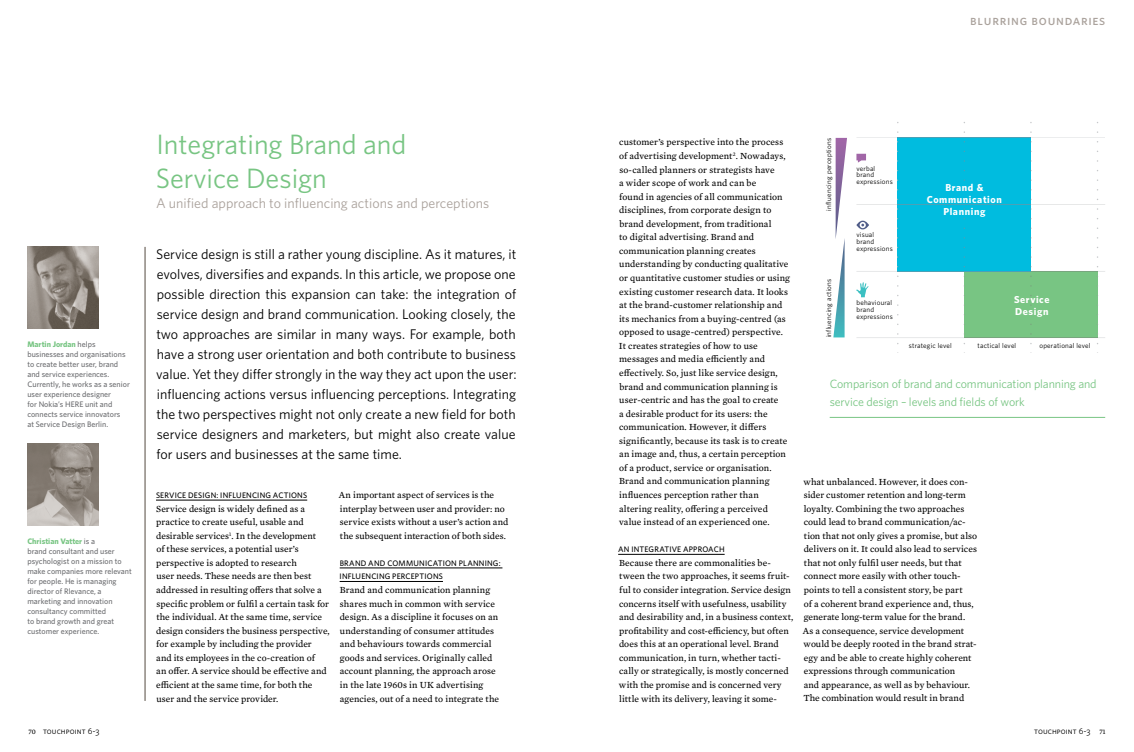
<style>
.page{position:relative;width:1134px;height:752px;background:#fff}
.page>*{position:absolute;margin:0;border:0;box-sizing:border-box;transform-origin:0 0}
.t1{font:28px/33.6px "Whitney";color:#78c583}
.t2{font:14px/20px "Whitney";color:#000;text-align:justify}
.t3{font:14px "Whitney";color:#aaa29c}
.t4{font:14px "Whitney Medium SC";letter-spacing:.05em;color:#aaa29c}
.t5{font:12px/18px "Whitney";letter-spacing:-.01em;color:#78c583}
.t6{font:700 10.1px/12.1px "Whitney";letter-spacing:.06em;color:#fff}
.t7{font:9.5px/13.5px "Mercury Text G3";letter-spacing:.005em;color:#000}
.t8{font:8.6px "Whitney Book SC";letter-spacing:.01em;color:#000}
.t9{font:500 8px/10px "Whitney";color:#6d6e71}
.t10{font:8px/13.6px "Whitney Medium SC";letter-spacing:.025em;color:#000}
.t11{font:7.1px/6.9px "Whitney";letter-spacing:.025em;color:#000}
.s1{font-weight:700;color:#78c583}
.s2{font-family:"Mercury Text G3";font-size:7px}
</style>
<div class="page">
<hr style="left:145px;top:247px;width:1px;height:453px;background:#534a40">
<hr style="left:618px;top:554px;width:107px;height:1px;background:#000">
<img style="left:27px;top:247px;width:71px;height:81px">
<img style="left:27px;top:443px;width:71px;height:82px">
<hr style="left:156px;top:499px;width:151px;height:1px;background:#000">
<hr style="left:340px;top:567px;width:162px;height:1px;background:#000">
<hr style="left:340px;top:581px;width:103px;height:1px;background:#000">
<hr style="left:830px;top:417px;width:275px;height:1px;background:#78c583">
<div style="left:964px;top:271px;width:133px;height:66px;background:#78c583"></div>
<div style="left:898px;top:138px;width:133px;height:133px;background:#00bcdf"></div>
<svg style="left:856px;top:220px;width:13px;height:9px"></svg>
<svg style="left:856px;top:154px;width:10px;height:8px"></svg>
<svg style="left:833px;top:138px;width:14px;height:199px"></svg>
<svg style="left:857px;top:131px;width:248px;height:11px"></svg>
<hr style="left:898px;top:138px;width:133px;height:1px;background:#4aa1b7">
<svg style="left:856px;top:266px;width:249px;height:31px"></svg>
<hr style="left:964px;top:271px;width:133px;height:1px;background:#78a67e">
<hr style="left:898px;top:271px;width:133px;height:1px;background:#4aa1b7">
<svg style="left:856px;top:333px;width:249px;height:11px"></svg>
<hr style="left:964px;top:337px;width:133px;height:1px;background:#78a67e">
<hr style="left:1031px;top:204px;width:74px;height:1px;background:#c6c8ca">
<hr style="left:856px;top:204px;width:42px;height:1px;background:#c6c8ca">
<hr style="left:898px;top:204px;width:133px;height:1px;background:#4aa1b7">
<p class="t9" style="left:27px;top:338px;width:104px"><span class="s1">Martin Jordan</span> helps businesses and organisations to create better user, brand and service experiences.<br>Currently, he works as a senior user experience designer<br>for Nokia’s HERE unit and connects service innovators<br>at Service Design Berlin.</p>
<p class="t9" style="left:27px;top:535px;width:106px"><span class="s1">Christian Vatter</span> is a<br>brand consultant and user psychologist on a mission to make companies more relevant for people. He is managing director of Rlevance, a marketing and innovation consultancy committed<br>to brand growth and great customer experience.</p>
<h1 class="t1" style="left:156px;top:127px;width:252px">Integrating Brand and<br>Service Design</h1>
<h2 class="t3" style="left:156px;top:194px;width:335px">A unified approach to influencing actions and perceptions</h2>
<p class="t2" style="left:156px;top:243px;width:362px">Service design is still a rather young discipline. As it matures, it evolves, diversifies and expands. In this article, we propose one possible direction this expansion can take: the integration of service design and brand communication. Looking closely, the two approaches are similar in many ways. For example, both have a strong user orientation and both contribute to business value. Yet they differ strongly in the way they act upon the user: influencing actions versus influencing perceptions. Integrating the two perspectives might not only create a new field for both service designers and marketers, but might also create value for users and businesses at the same time.</p>
<p class="t10" style="left:156px;top:488px;width:153px">SERVICE DESIGN: INFLUENCING ACTIONS</p>
<p class="t7" style="left:156px;top:501px;width:175px">Service design is widely defined as a practice to create useful, usable and desirable services<sup>1</sup>. In the development<br>of these services, a potential user’s perspective is adopted to research<br>user needs. These needs are then best addressed in resulting offers that solve a specific problem or fulfil a certain task for the individual. At the same time, service design considers the business perspective, for example by including the provider<br>and its employees in the co-creation of<br>an offer. A service should be effective and efficient at the same time, for both the user and the service provider.</p>
<p class="t7" style="left:339px;top:487px;width:171px">An important aspect of services is the interplay between user and provider: no service exists without a user’s action and the subsequent interaction of both sides.</p>
<p class="t10" style="left:340px;top:556px;width:162px">BRAND AND COMMUNICATION PLANNING:<br>INFLUENCING PERCEPTIONS</p>
<p class="t7" style="left:340px;top:582px;width:161px">Brand and communication planning shares much in common with service design. As a discipline it focuses on an understanding of consumer attitudes and behaviours towards commercial goods and services. Originally called account planning, the approach arose in the late 1960s in UK advertising agencies, out of a need to integrate the</p>
<h2 class="t4" style="left:970px;top:11px;width:137px">blurring boundaries</h2>
<p class="t7" style="left:619px;top:135px;width:172px">customer’s perspective into the process of advertising development<sup>2</sup>. Nowadays, so-called planners or strategists have<br>a wider scope of work and can be<br>found in agencies of all communication disciplines, from corporate design to brand development, from traditional<br>to digital advertising. Brand and communication planning creates understanding by conducting qualitative or quantitative customer studies or using existing customer research data. It looks at the brand-customer relationship and its mechanics from a buying-centred (as opposed to usage-centred) perspective.<br>It creates strategies of how to use messages and media efficiently and effectively. So, just like service design, brand and communication planning is user-centric and has the goal to create<br>a desirable product for its users: the communication. However, it differs significantly, because its task is to create an image and, thus, a certain perception of a product, service or organisation.<br>Brand and communication planning influences perception rather than altering reality, offering a perceived value instead of an experienced one.</p>
<p class="t10" style="left:618px;top:542px;width:108px">AN INTEGRATIVE APPROACH</p>
<p class="t7" style="left:619px;top:555px;width:176px">Because there are commonalities be&shy;tween the two approaches, it seems fruit&shy;ful to consider integration. Service design concerns itself with usefulness, usability and desirability and, in a business context, profitability and cost-efficiency, but often does this at an operational level. Brand communication, in turn, whether tacti&shy;cally or strategically, is mostly concerned with the promise and is concerned very little with its delivery, leaving it some-</p>
<p class="t11" style="left:825px;top:211px;width:74px;rotate:-90deg">influencing perceptions</p>
<p class="t11" style="left:825px;top:337px;width:60px;rotate:-90deg">influencing actions</p>
<p class="t11" style="left:856px;top:164px;width:38px">verbal brand expressions</p>
<p class="t11" style="left:856px;top:231px;width:38px">visual brand expressions</p>
<p class="t6" style="left:927px;top:181px;width:77px;text-align:center">Brand &amp;<br>Communication<br>Planning</p>
<p class="t11" style="left:856px;top:298px;width:38px">behavioural brand expressions</p>
<p class="t6" style="left:1014px;top:293px;width:37px">Service<br>Design</p>
<p class="t11" style="left:909px;top:342px;width:44px">strategic level</p>
<p class="t11" style="left:977px;top:342px;width:40px">tactical level</p>
<p class="t11" style="left:1039px;top:342px;width:52px">operational level</p>
<p class="t5" style="left:830px;top:374px;width:268px">Comparison of brand and communication planning and service design – levels and fields of work</p>
<p class="t7" style="left:803px;top:474px;width:176px">what unbalanced. However, it does con&shy;sider customer retention and long-term loyalty. Combining the two approaches could lead to brand communication/ac&shy;tion that not only gives a promise, but also delivers on it. It could also lead to services that not only fulfil user needs, but that connect more easily with other touch&shy;points to tell a consistent story, be part<br>of a coherent brand experience and, thus, generate long-term value for the brand.<br>As a consequence, service development would be deeply rooted in the brand strat&shy;egy and be able to create highly coherent expressions through communication<br>and appearance, as well as by behaviour.<br>The combination would result in brand</p>
<p class="t8" style="left:28px;top:725px;width:73px"><span class="s2">70</span> touchpoint 6-3</p>
<p class="t8" style="left:1034px;top:725px;width:73px">touchpoint 6-3 <span class="s2">71</span></p>
</div>
